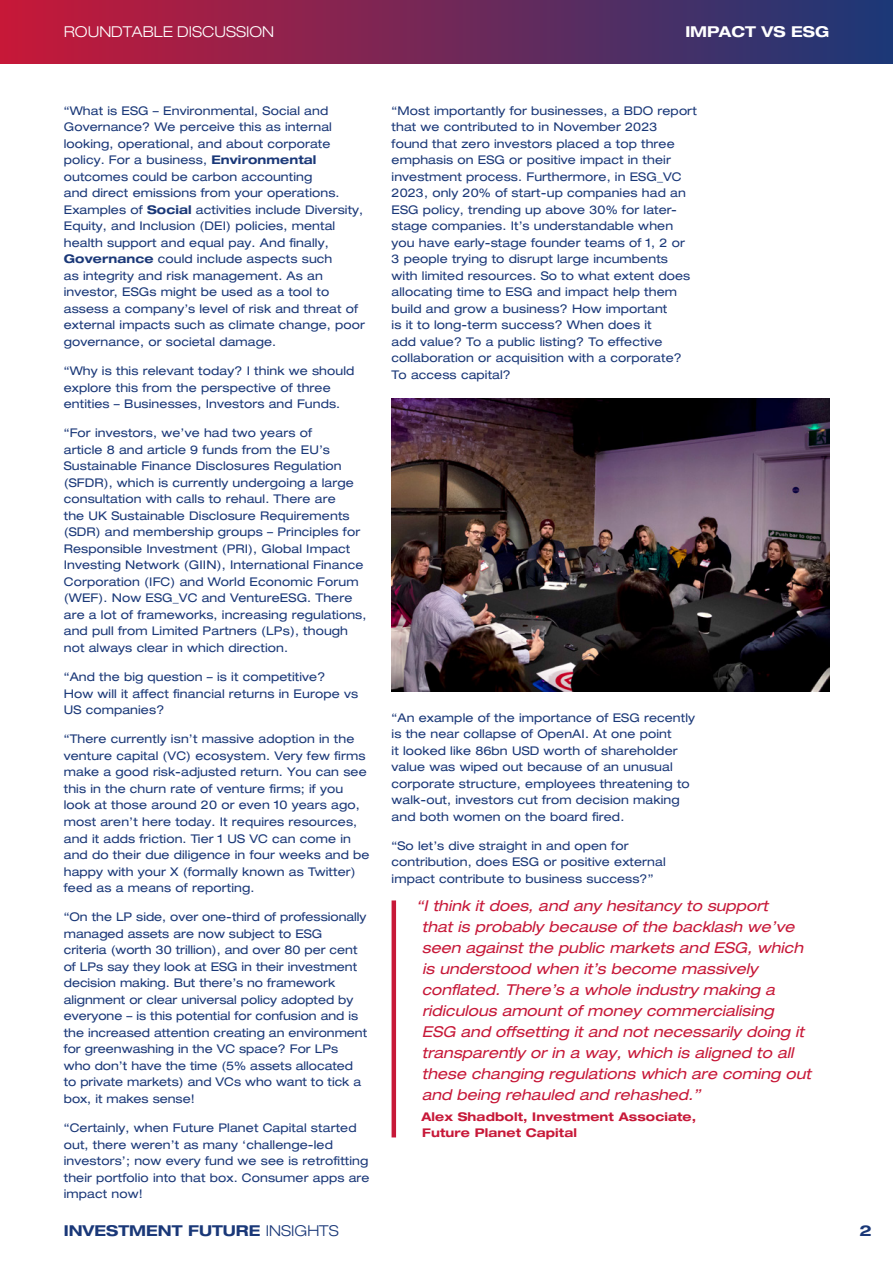
<style>
.page{position:relative;width:893px;height:1263px;background:#fff}
.page>*{position:absolute;margin:0;border:0;box-sizing:border-box;transform-origin:0 0}
.t1{font:italic expanded 15px/21px "Helvetica Neue LT Pro";color:#c71838}
.t2{font:700 expanded 15px "Helvetica Neue LT Pro";color:#1a3878}
.t3{font:300 expanded 15px "Helvetica Neue LT Pro";color:#fff}
.t4{font:700 expanded 15px "Helvetica Neue LT Pro";color:#fff}
.t5{font:expanded 12px/16.5px "Helvetica Neue LT Pro";letter-spacing:.01em;color:#1a3878}
.t6{font:700 expanded 12px/16.5px "Helvetica Neue LT Pro";letter-spacing:.01em;color:#c71838}
.s1{font-weight:700}
.s2{font-weight:300}
</style>
<div class="page">
<div style="left:0;top:0;width:893px;height:64px;background:linear-gradient(to right,#c71838,#1b3877)"></div>
<img style="left:392px;top:399px;width:437px;height:292px">
<hr style="left:392px;top:900px;width:4px;height:237px;background:#c71838">
<p class="t3" style="left:64px;top:23px;width:212px">ROUNDTABLE DISCUSSION</p>
<p class="t4" style="left:685px;top:22px;width:145px">IMPACT VS ESG</p>
<p class="t5" style="left:64px;top:102px;width:303px">“What is ESG – Environmental, Social and Governance? We perceive this as internal looking, operational, and about corporate policy. For a business, <span class="s1">Environmental </span>outcomes could be carbon accounting<br>and direct emissions from your operations.<br>Examples of <span class="s1">Social</span> activities include Diversity, Equity, and Inclusion (DEI) policies, mental health support and equal pay. And finally, <span class="s1">Governance</span> could include aspects such<br>as integrity and risk management. As an investor, ESGs might be used as a tool to assess a company’s level of risk and threat of external impacts such as climate change, poor governance, or societal damage.</p>
<p class="t5" style="left:64px;top:362px;width:292px">“Why is this relevant today? I think we should explore this from the perspective of three entities – Businesses, Investors and Funds.</p>
<p class="t5" style="left:64px;top:425px;width:304px">“For investors, we’ve had two years of<br>article 8 and article 9 funds from the EU’s Sustainable Finance Disclosures Regulation (SFDR), which is currently undergoing a large consultation with calls to rehaul. There are<br>the UK Sustainable Disclosure Requirements (SDR) and membership groups – Principles for Responsible Investment (PRI), Global Impact Investing Network (GIIN), International Finance Corporation (IFC) and World Economic Forum (WEF). Now ESG_VC and VentureESG. There are a lot of frameworks, increasing regulations, and pull from Limited Partners (LPs), though not always clear in which direction.</p>
<p class="t5" style="left:64px;top:668px;width:296px">“And the big question – is it competitive?<br>How will it affect financial returns in Europe vs<br>US companies?</p>
<p class="t5" style="left:64px;top:731px;width:307px">“There currently isn’t massive adoption in the venture capital (VC) ecosystem. Very few firms make a good risk-adjusted return. You can see this in the churn rate of venture firms; if you look at those around 20 or even 10 years ago, most aren’t here today. It requires resources, and it adds friction. Tier 1 US VC can come in and do their due diligence in four weeks and be happy with your X (formally known as Twitter) feed as a means of reporting.</p>
<p class="t5" style="left:64px;top:908px;width:305px">“On the LP side, over one-third of professionally managed assets are now subject to ESG criteria (worth 30 trillion), and over 80 per cent of LPs say they look at ESG in their investment decision making. But there’s no framework alignment or clear universal policy adopted by everyone – is this potential for confusion and is the increased attention creating an environment for greenwashing in the VC space? For LPs who don’t have the time (5% assets allocated to private markets) and VCs who want to tick a box, it makes sense!</p>
<p class="t5" style="left:64px;top:1119px;width:307px">“Certainly, when Future Planet Capital started out, there weren’t as many ‘challenge-led investors’; now every fund we see is retrofitting their portfolio into that box. Consumer apps are impact now!</p>
<p class="t2" style="left:64px;top:1221px;width:276px">INVESTMENT FUTURE <span class="s2">INSIGHTS</span></p>
<p class="t5" style="left:392px;top:102px;width:307px">“Most importantly for businesses, a BDO report that we contributed to in November 2023 found that zero investors placed a top three emphasis on ESG or positive impact in their investment process. Furthermore, in ESG_VC 2023, only 20% of start-up companies had an ESG policy, trending up above 30% for later&shy;stage companies. It’s understandable when you have early-stage founder teams of 1, 2 or<br>3 people trying to disrupt large incumbents with limited resources. So to what extent does allocating time to ESG and impact help them build and grow a business? How important<br>is it to long-term success? When does it<br>add value? To a public listing? To effective collaboration or acquisition with a corporate?<br>To access capital?</p>
<p class="t5" style="left:392px;top:709px;width:305px">“An example of the importance of ESG recently is the near collapse of OpenAI. At one point<br>it looked like 86bn USD worth of shareholder value was wiped out because of an unusual corporate structure, employees threatening to walk-out, investors cut from decision making and both women on the board fired.</p>
<p class="t5" style="left:392px;top:837px;width:276px">“So let’s dive straight in and open for contribution, does ESG or positive external impact contribute to business success?”</p>
<p class="t1" style="left:422px;top:895px;width:395px;text-indent:-5px">“I think it does, and any hesitancy to support<br>that is probably because of the backlash we’ve seen against the public markets and ESG, which is understood when it’s become massively conflated. There’s a whole industry making a ridiculous amount of money commercialising ESG and offsetting it and not necessarily doing it transparently or in a way, which is aligned to all these changing regulations which are coming out and being rehauled and rehashed.”</p>
<p class="t6" style="left:421px;top:1108px;width:276px">Alex Shadbolt, Investment Associate,<br>Future Planet Capital</p>
<p class="t2" style="left:859px;top:1221px;width:14px">2</p>
</div>
